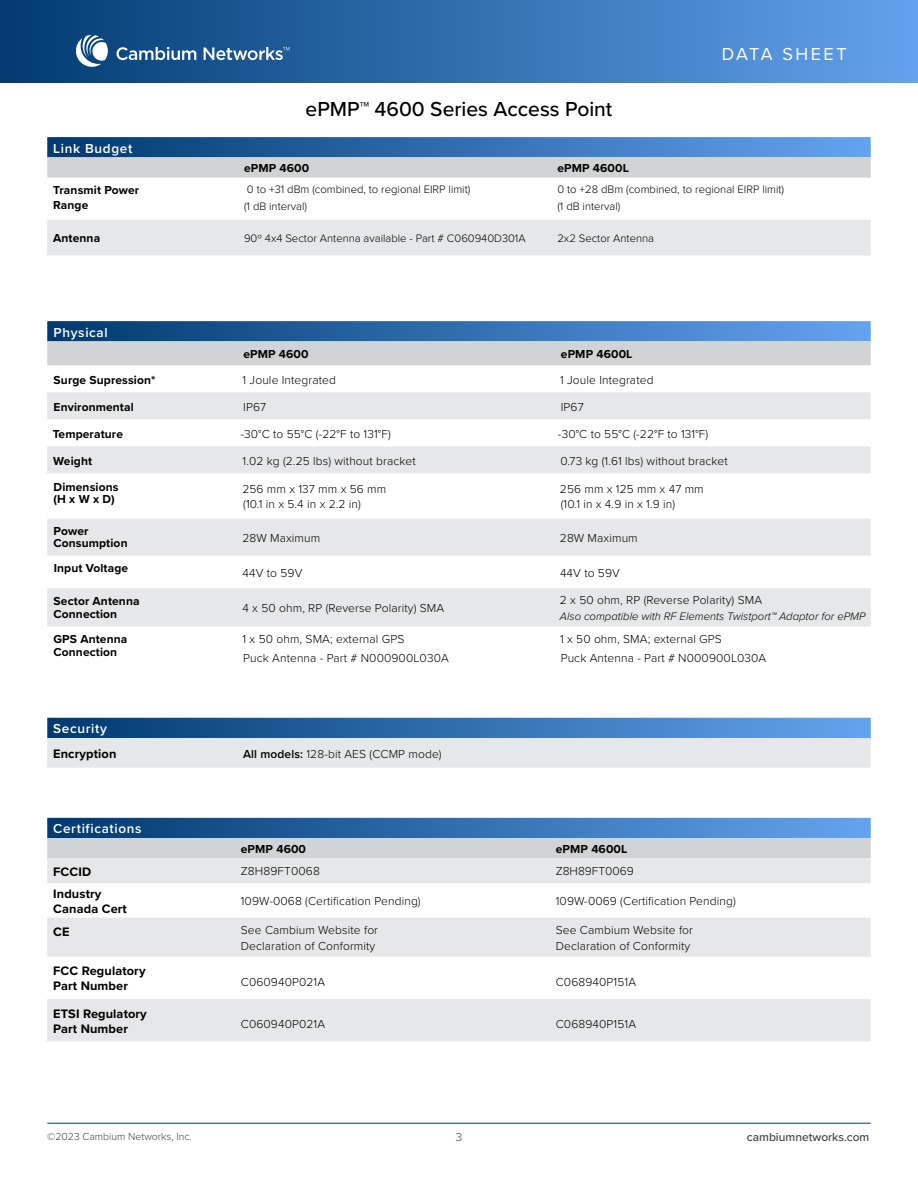
<style>
.page{position:relative;width:918px;height:1188px;background:#fff}
.page>*{position:absolute;margin:0;border:0;box-sizing:border-box;transform-origin:0 0}
.t1{font:500 21px "Proxima Nova";color:#000}
.t2{font:18px "Proxima Nova";letter-spacing:.14em;color:#fff}
.t3{font:600 13.5px "Proxima Nova";letter-spacing:.05em;color:#fff}
.t4{font:700 12.75px "Proxima Nova";letter-spacing:.01em;color:#000}
.tableText{font:300 12px "Proxima Nova";letter-spacing:.01em;color:#000}
.tableText-2{font:700 12px "Proxima Nova";letter-spacing:.01em;color:#000}
.t5{font:500 12px "Proxima Nova";color:#414042}
.t6{font:300 12px "Proxima Nova";color:#414042}
.tableText-3{font:300 11.25px "Proxima Nova";color:#000}
.tableText-4{font:italic 300 11.25px "Proxima Nova";color:#000}
.t7{font:300 10.5px "Proxima Nova";color:#414042}
.s1{font-weight:600}
</style>
<div class="page">
<hr style="left:47px;top:1123px;width:824px;height:1px;background:#003a70">
<div style="left:0;top:0;width:918px;height:82px;background:linear-gradient(to right,#013b71,#63a2ec)"></div>
<svg style="left:116px;top:47px;width:224px;height:23px;background:#3c6ea1"></svg>
<svg style="left:66px;top:35px;width:42px;height:44px"></svg>
<svg style="left:47px;top:137px;width:824px;height:41px;background:#84a2c2"></svg>
<div style="left:47px;top:220px;width:824px;height:35px;background:#e6e7e8"></div>
<svg style="left:47px;top:321px;width:824px;height:44px;background:#88a5c3"></svg>
<svg style="left:47px;top:392px;width:824px;height:234px;fill:#e6e7e8"></svg>
<svg style="left:47px;top:718px;width:824px;height:50px;background:#9eb6d1"></svg>
<svg style="left:47px;top:818px;width:824px;height:40px;background:#81a0c1"></svg>
<svg style="left:47px;top:858px;width:824px;height:183px;fill:#e6e7e8"></svg>
<p class="t3" style="left:53px;top:138px;width:81px">Link Budget</p>
<p class="tableText-2" style="left:53px;top:181px;width:87px">Transmit Power</p>
<p class="tableText-2" style="left:53px;top:196px;width:37px">Range</p>
<h1 class="t1" style="left:306px;top:94px;width:308px">ePMP™ 4600 Series Access Point</h1>
<p class="tableText-2" style="left:244px;top:159px;width:67px">ePMP 4600</p>
<p class="tableText-2" style="left:557px;top:159px;width:73px">ePMP 4600L</p>
<h2 class="t2" style="left:722px;top:41px;width:126px">DATA SHEET</h2>
<p class="tableText-3" style="left:247px;top:181px;width:225px">0 to +31 dBm (combined, to regional EIRP limit)</p>
<p class="tableText-3" style="left:244px;top:197px;width:64px">(1 dB interval)</p>
<p class="tableText-3" style="left:557px;top:181px;width:228px">0 to +28 dBm (combined, to regional EIRP limit)</p>
<p class="tableText-3" style="left:557px;top:197px;width:64px">(1 dB interval)</p>
<p class="tableText-2" style="left:53px;top:229px;width:48px">Antenna</p>
<p class="tableText-3" style="left:244px;top:230px;width:283px">90º 4x4 Sector Antenna available - Part # C060940D301A</p>
<p class="tableText-3" style="left:557px;top:230px;width:98px">2x2 Sector Antenna</p>
<p class="t3" style="left:54px;top:322px;width:56px">Physical</p>
<p class="tableText-2" style="left:243px;top:345px;width:67px">ePMP 4600</p>
<p class="tableText-2" style="left:561px;top:345px;width:73px">ePMP 4600L</p>
<p class="tableText-2" style="left:54px;top:371px;width:103px">Surge Supression*</p>
<p class="tableText" style="left:243px;top:371px;width:95px">1 Joule Integrated</p>
<p class="tableText" style="left:560px;top:371px;width:95px">1 Joule Integrated</p>
<p class="tableText-2" style="left:54px;top:398px;width:82px">Environmental</p>
<p class="tableText" style="left:243px;top:398px;width:24px">IP67</p>
<p class="tableText" style="left:561px;top:398px;width:24px">IP67</p>
<p class="tableText-2" style="left:53px;top:425px;width:72px">Temperature</p>
<p class="tableText" style="left:240px;top:425px;width:152px">-30°C to 55°C (-22°F to 131°F)</p>
<p class="tableText" style="left:558px;top:425px;width:152px">-30°C to 55°C (-22°F to 131°F)</p>
<p class="tableText-2" style="left:53px;top:452px;width:40px">Weight</p>
<p class="tableText" style="left:243px;top:452px;width:175px">1.02 kg (2.25 lbs) without bracket</p>
<p class="tableText" style="left:561px;top:452px;width:169px">0.73 kg (1.61 lbs) without bracket</p>
<p class="tableText-2" style="left:54px;top:479px;width:66px">Dimensions</p>
<p class="tableText-2" style="left:54px;top:491px;width:63px">(H x W x D)</p>
<p class="tableText" style="left:242px;top:480px;width:145px">256 mm x 137 mm x 56 mm</p>
<p class="tableText" style="left:243px;top:495px;width:119px">(10.1 in x 5.4 in x 2.2 in)</p>
<p class="tableText" style="left:560px;top:480px;width:145px">256 mm x 125 mm x 47 mm</p>
<p class="tableText" style="left:561px;top:495px;width:116px">(10.1 in x 4.9 in x 1.9 in)</p>
<p class="tableText-2" style="left:54px;top:522px;width:36px">Power</p>
<p class="tableText-2" style="left:53px;top:534px;width:76px">Consumption</p>
<p class="tableText" style="left:242px;top:529px;width:79px">28W Maximum</p>
<p class="tableText" style="left:560px;top:529px;width:79px">28W Maximum</p>
<p class="tableText-2" style="left:54px;top:559px;width:76px">Input Voltage</p>
<p class="tableText" style="left:242px;top:564px;width:61px">44V to 59V</p>
<p class="tableText" style="left:560px;top:564px;width:61px">44V to 59V</p>
<p class="tableText-2" style="left:54px;top:592px;width:87px">Sector Antenna</p>
<p class="tableText-2" style="left:53px;top:605px;width:65px">Connection</p>
<p class="tableText" style="left:242px;top:599px;width:203px">4 x 50 ohm, RP (Reverse Polarity) SMA</p>
<p class="tableText" style="left:560px;top:591px;width:204px">2 x 50 ohm, RP (Reverse Polarity) SMA</p>
<p class="tableText-4" style="left:560px;top:608px;width:307px">Also compatible with RF Elements Twistport™ Adaptor for ePMP</p>
<p class="tableText-2" style="left:53px;top:630px;width:75px">GPS Antenna</p>
<p class="tableText-2" style="left:53px;top:643px;width:65px">Connection</p>
<p class="tableText" style="left:243px;top:630px;width:163px">1 x 50 ohm, SMA; external GPS</p>
<p class="tableText" style="left:243px;top:649px;width:207px">Puck Antenna - Part # N000900L030A</p>
<p class="t3" style="left:53px;top:719px;width:55px">Security</p>
<p class="t4" style="left:53px;top:744px;width:65px">Encryption</p>
<p class="tableText" style="left:243px;top:745px;width:200px"><span class="s1">All models:</span> 128-bit AES (CCMP mode)</p>
<p class="t3" style="left:53px;top:819px;width:90px">Certifications</p>
<p class="tableText" style="left:560px;top:630px;width:163px">1 x 50 ohm, SMA; external GPS</p>
<p class="tableText" style="left:561px;top:649px;width:207px">Puck Antenna - Part # N000900L030A</p>
<p class="tableText-2" style="left:241px;top:840px;width:67px">ePMP 4600</p>
<p class="tableText-2" style="left:556px;top:840px;width:73px">ePMP 4600L</p>
<p class="t4" style="left:53px;top:862px;width:39px">FCCID</p>
<p class="tableText" style="left:241px;top:862px;width:81px">Z8H89FT0068</p>
<p class="tableText" style="left:556px;top:862px;width:79px">Z8H89FT0069</p>
<p class="t4" style="left:53px;top:884px;width:50px">Industry</p>
<p class="t4" style="left:53px;top:899px;width:75px">Canada Cert</p>
<p class="tableText" style="left:241px;top:892px;width:181px">109W-0068 (Certification Pending)</p>
<p class="tableText" style="left:556px;top:892px;width:182px">109W-0069 (Certification Pending)</p>
<p class="t4" style="left:53px;top:923px;width:18px">CE</p>
<p class="tableText" style="left:241px;top:921px;width:139px">See Cambium Website for</p>
<p class="tableText" style="left:241px;top:937px;width:136px">Declaration of Conformity</p>
<p class="tableText" style="left:556px;top:921px;width:139px">See Cambium Website for</p>
<p class="tableText" style="left:556px;top:937px;width:136px">Declaration of Conformity</p>
<p class="t4" style="left:53px;top:962px;width:94px">FCC Regulatory</p>
<p class="t4" style="left:53px;top:977px;width:76px">Part Number</p>
<p class="tableText" style="left:241px;top:973px;width:86px">C060940P021A</p>
<p class="tableText" style="left:556px;top:973px;width:82px">C068940P151A</p>
<p class="t4" style="left:53px;top:1004px;width:95px">ETSI Regulatory</p>
<p class="t4" style="left:53px;top:1019px;width:76px">Part Number</p>
<p class="tableText" style="left:241px;top:1015px;width:86px">C060940P021A</p>
<p class="tableText" style="left:556px;top:1015px;width:82px">C068940P151A</p>
<p class="t7" style="left:47px;top:1128px;width:146px">©2023 Cambium Networks, Inc.</p>
<p class="t6" style="left:456px;top:1128px;width:8px">3</p>
<p class="t5" style="left:747px;top:1128px;width:124px">cambiumnetworks.com</p>
</div>
